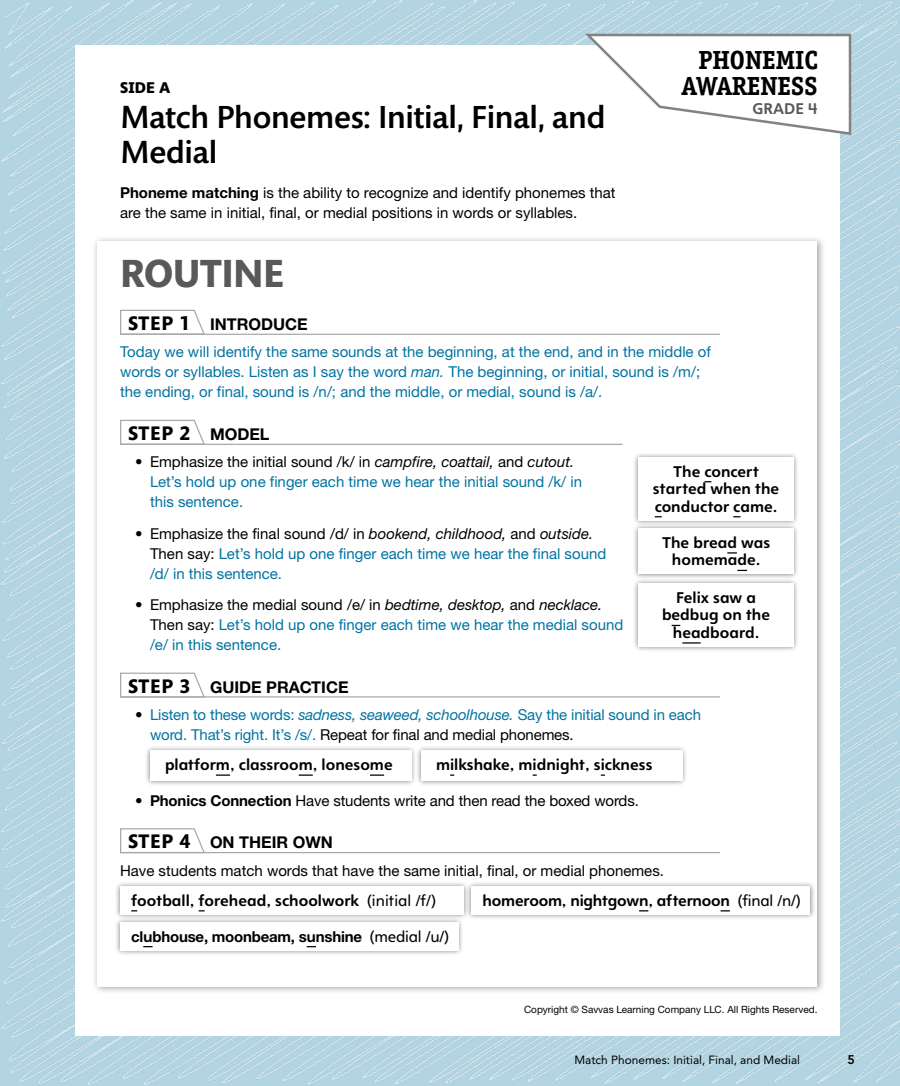
<style>
.page{position:relative;width:900px;height:1086px;background:#fff}
.page>*{position:absolute;margin:0;border:0;box-sizing:border-box;transform-origin:0 0}
.Routine_H1{font:700 40px "Mundo Sans Pro";letter-spacing:-.015em;color:#58595b}
.Routine_SideAB_H2{font:500 32.5px/35px "Mundo Sans Pro";letter-spacing:-.005em;color:#000}
.Routine_Title_H1{font:700 26.25px/26.2px "Officina Serif ITC Pro";color:#000;text-align:right}
.Routine_Step_H2{font:700 20px "Mundo Sans Pro";color:#000}
.Step_H2{font:700 16.25px "Helvetica Neue LTW1 G";color:#000}
.Routine_Step_H2-2{font:700 16.25px "Helvetica Neue LTW1 G";color:#000}
.TXT1_Step{font:15px/20px "Helvetica Neue LTW1 G";color:#0073a2}
.TXT1_MainBodyCopy{font:15px/20px "Helvetica Neue LTW1 G";color:#000}
.CLO1_words{font:700 15px "Heinemann School";color:#000}
.CLO1{font:700 15px/17.5px "Heinemann School";color:#000;text-align:center}
.CLO1_words-2{font:700 15px "Helvetica Neue LTW1 G";letter-spacing:-.015em;color:#000}
.Routine_GradeNum_H2{font:700 15px "Heinemann School";color:#58595b}
.Routine_SideAB_H1{font:900 15px "Heinemann School";color:#000}
.t1{font:800 12.5px "Avenir LT Pro";color:#000}
.t2{font:11.88px "Avenir LT Pro";color:#000}
.t3{font:10px "Helvetica Neue LTW1 G";color:#000}
.s1{font-weight:700}
.s2{font-family:"Mundo Sans Pro";font-size:20px}
.s3{font-style:italic}
.s4{font-family:"Helvetica Neue LTW1 G";font-size:16.25px}
.s5{color:#000}
.s6{font-style:italic;color:#000}
.s7{font-weight:400}
.s8{font-family:"Heinemann School"}
.s9{font-family:"Heinemann School";font-weight:400}
</style>
<div class="page">
<img style="left:2px;top:0;width:898px;height:1084px">
<div style="left:75px;top:45px;width:765px;height:990px;background:#fff"></div>
<div style="left:92px;top:235px;width:734px;height:759px;background:#000;opacity:.35"></div>
<div style="left:98px;top:241px;width:720px;height:745px;background:#fff"></div>
<svg style="left:582px;top:32px;width:270px;height:104px"></svg>
<hr style="left:120px;top:334px;width:600px;height:1px;background:#a7a9ac">
<hr style="left:120px;top:444px;width:502px;height:1px;background:#a7a9ac">
<hr style="left:120px;top:696px;width:600px;height:1px;background:#a7a9ac">
<hr style="left:120px;top:852px;width:600px;height:1px;background:#a7a9ac">
<svg style="left:120px;top:309px;width:86px;height:25px"></svg>
<svg style="left:120px;top:419px;width:86px;height:25px"></svg>
<div style="left:633px;top:451px;width:166px;height:75px;background:#000;opacity:.5"></div>
<div style="left:638px;top:457px;width:156px;height:63px;background:#fff"></div>
<div style="left:633px;top:522px;width:166px;height:58px;background:#000;opacity:.5"></div>
<div style="left:638px;top:528px;width:156px;height:46px;background:#fff"></div>
<div style="left:633px;top:577px;width:166px;height:75px;background:#000;opacity:.5"></div>
<div style="left:638px;top:583px;width:156px;height:63px;background:#fff"></div>
<svg style="left:682px;top:642px;width:19px;height:1px"></svg>
<svg style="left:120px;top:672px;width:86px;height:26px"></svg>
<div style="left:144px;top:745px;width:273px;height:41px;background:#000;opacity:.5"></div>
<div style="left:150px;top:750px;width:261px;height:30px;background:#fff"></div>
<svg style="left:216px;top:774px;width:14px;height:1px"></svg>
<svg style="left:299px;top:774px;width:14px;height:1px"></svg>
<svg style="left:370px;top:774px;width:14px;height:1px"></svg>
<div style="left:415px;top:745px;width:273px;height:41px;background:#000;opacity:.5"></div>
<div style="left:421px;top:750px;width:261px;height:30px;background:#fff"></div>
<svg style="left:120px;top:828px;width:86px;height:26px"></svg>
<div style="left:114px;top:880px;width:355px;height:40px;background:#000;opacity:.5"></div>
<div style="left:120px;top:886px;width:344px;height:28px;background:#fff"></div>
<div style="left:466px;top:880px;width:350px;height:40px;background:#000;opacity:.5"></div>
<div style="left:471px;top:886px;width:339px;height:28px;background:#fff"></div>
<div style="left:114px;top:916px;width:350px;height:40px;background:#000;opacity:.5"></div>
<div style="left:120px;top:922px;width:338px;height:28px;background:#fff"></div>
<h1 class="Routine_Title_H1" style="left:682px;top:47px;width:137px">PHONEMIC<br>AWARENESS</h1>
<h2 class="Routine_GradeNum_H2" style="left:752px;top:99px;width:67px">GRADE 4</h2>
<h1 class="Routine_SideAB_H1" style="left:120px;top:78px;width:52px">SIDE A</h1>
<h2 class="Routine_SideAB_H2" style="left:120px;top:100px;width:487px">Match Phonemes: Initial, Final, and<br>Medial</h2>
<p class="TXT1_MainBodyCopy" style="left:120px;top:183px;width:497px"><span class="s1">Phoneme matching</span> is the ability to recognize and identify phonemes that are the same in initial, final, or medial positions in words or syllables.</p>
<h1 class="Routine_H1" style="left:120px;top:251px;width:166px">ROUTINE</h1>
<h2 class="Step_H2" style="left:128px;top:314px;width:181px"><span class="s2">STEP 1</span> INTRODUCE</h2>
<p class="TXT1_Step" style="left:120px;top:342px;width:592px">Today we will identify the same sounds at the beginning, at the end, and in the middle of words or syllables. Listen as I say the word <span class="s3">man.</span> The beginning, or initial, sound is /m/; the ending, or final, sound is /n/; and the middle, or medial, sound is /a/.</p>
<h2 class="Routine_Step_H2" style="left:128px;top:421px;width:143px">STEP 2 <span class="s4">MODEL</span></h2>
<p class="TXT1_Step" style="left:150px;top:452px;width:434px;text-indent:-15px"><span class="s5">• Emphasize the initial sound /k/ in</span> <span class="s6">campfire, coattail,</span> <span class="s5">and</span> <span class="s6">cutout.<br></span>Let’s hold up one finger each time we hear the initial sound /k/ in this sentence.</p>
<p class="TXT1_Step" style="left:150px;top:523px;width:458px;text-indent:-15px"><span class="s5">• Emphasize the final sound /d/ in</span> <span class="s6">bookend, childhood,</span> <span class="s5">and</span> <span class="s6">outside.<br></span><span class="s5">Then say:</span> Let’s hold up one finger each time we hear the final sound /d/ in this sentence.</p>
<p class="TXT1_Step" style="left:150px;top:594px;width:475px;text-indent:-15px"><span class="s5">• Emphasize the medial sound /e/ in</span> <span class="s6">bedtime, desktop,</span> <span class="s5">and</span> <span class="s6">necklace.<br></span><span class="s5">Then say:</span> Let’s hold up one finger each time we hear the medial sound /e/ in this sentence.</p>
<h2 class="Step_H2" style="left:128px;top:676px;width:222px"><span class="s2">STEP 3</span> GUIDE PRACTICE</h2>
<p class="TXT1_Step" style="left:150px;top:704px;width:553px;text-indent:-15px"><span class="s5">•</span> Listen to these words: <span class="s3">sadness, seaweed, schoolhouse.</span> Say the initial sound in each word. That’s right. It’s /s/. <span class="s5">Repeat for final and medial phonemes.</span></p>
<p class="CLO1" style="left:653px;top:463px;width:128px">The concert started when the conductor came.</p>
<p class="CLO1" style="left:662px;top:534px;width:110px">The bread was homemade.</p>
<p class="CLO1" style="left:662px;top:589px;width:110px">Felix saw a bedbug on the headboard.</p>
<p class="CLO1_words" style="left:165px;top:755px;width:229px">platform, classroom, lonesome</p>
<p class="CLO1_words" style="left:436px;top:755px;width:218px">milkshake, midnight, sickness</p>
<p class="TXT1_MainBodyCopy" style="left:135px;top:790px;width:505px">• <span class="s1">Phonics Connection</span> Have students write and then read the boxed words.</p>
<h2 class="Routine_Step_H2-2" style="left:128px;top:832px;width:206px"><span class="s2">STEP 4</span> ON THEIR OWN</h2>
<p class="TXT1_MainBodyCopy" style="left:120px;top:860px;width:546px">Have students match words that have the same initial, final, or medial phonemes.</p>
<p class="CLO1_words" style="left:131px;top:891px;width:307px">football, forehead, schoolwork <span class="s7">(initial /f/)</span></p>
<p class="CLO1_words" style="left:483px;top:891px;width:320px">homeroom, nightgown, afternoon <span class="s7">(final /n/)</span></p>
<p class="CLO1_words-2" style="left:131px;top:927px;width:320px">cl<span class="s8">u</span>bhouse, moonbeam, s<span class="s8">u</span>nshine <span class="s9">(medial /u/)</span></p>
<p class="t3" style="left:524px;top:1003px;width:295px">Copyright © Savvas Learning Company LLC. All Rights Reserved.</p>
<p class="t2" style="left:574px;top:1052px;width:227px">Match Phonemes: Initial, Final, and Medial</p>
<p class="t1" style="left:848px;top:1051px;width:9px">5</p>
</div>
